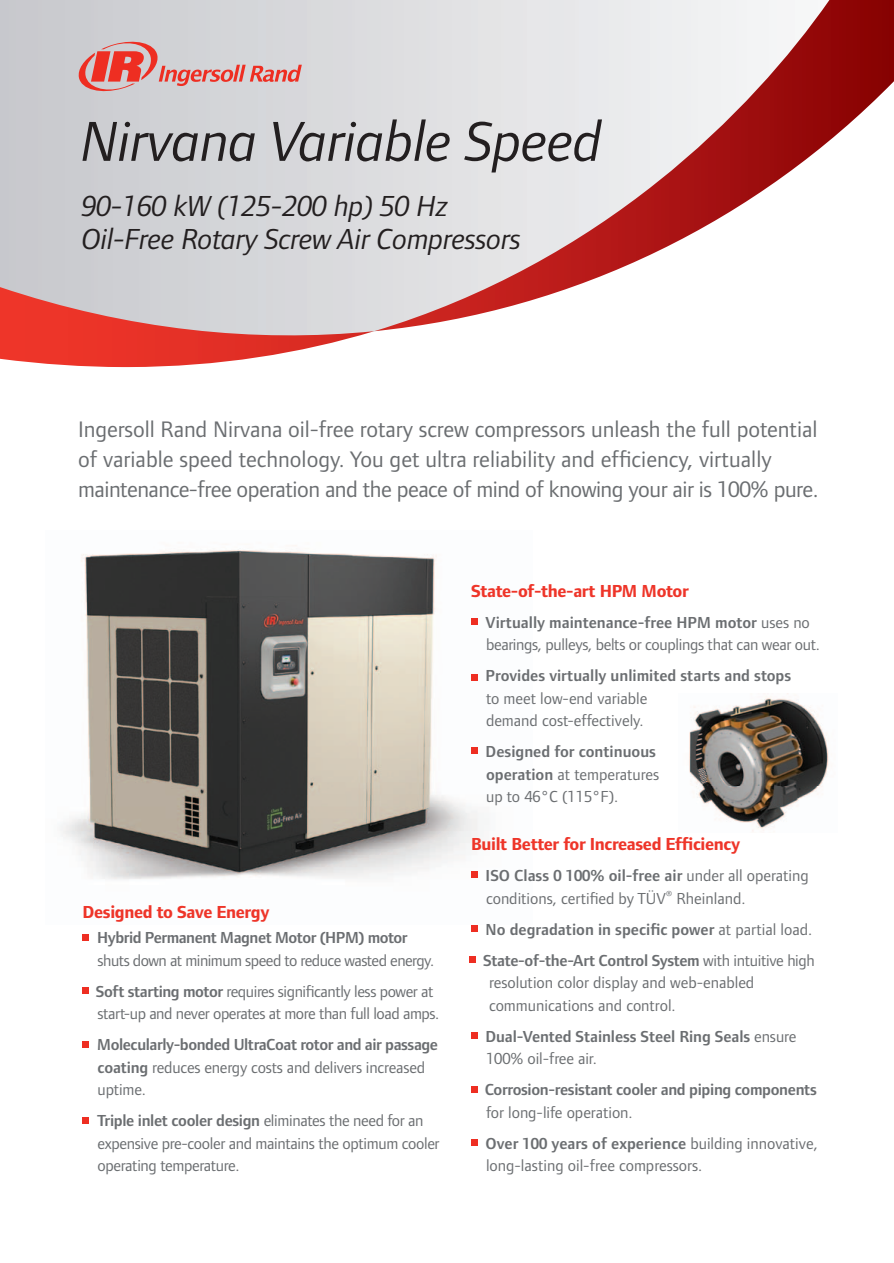
<style>
.page{position:relative;width:894px;height:1263px;background:#fff}
.page>*{position:absolute;margin:0;border:0;box-sizing:border-box;transform-origin:0 0}
.t1{font:italic 58.2px "Foundry Form Sans";letter-spacing:-.01em;color:#231f20}
.t2{font:italic 30px/33px "Foundry Form Sans";letter-spacing:-.01em;color:#231f20}
.t3{font:23.25px/30px "Foundry Form Sans";letter-spacing:-.005em;color:#6b6e71}
.t4{font:700 18px "Foundry Form Sans";letter-spacing:-.02em;color:#ee3529}
.t5{font:16.5px/22.5px "Foundry Form Sans";letter-spacing:-.02em;color:#6b6e71}
.t6{font:16.5px/22.5px "Foundry Form Sans";color:#6b6e71}
.t7{font:600 16.5px/22.5px "Foundry Form Sans";letter-spacing:-.02em;color:#6b6e71}
.t8{font:600 16.5px/22.5px "Foundry Form Sans";color:#6b6e71}
.s1{font-weight:600}
.s2{font-weight:400}
</style>
<div class="page">
<svg style="left:0;top:0;width:893px;height:367px"></svg>
<svg style="left:77px;top:38px;width:225px;height:57px;background:#d7afaf"></svg>
<img style="left:689px;top:693px;width:140px;height:139px">
<img style="left:60px;top:545px;width:418px;height:335px">
<div style="left:82px;top:933px;width:7px;height:7px;background:#ee2e22"></div>
<div style="left:82px;top:987px;width:7px;height:6px;background:#ee2e22"></div>
<div style="left:82px;top:1040px;width:7px;height:7px;background:#ee2e22"></div>
<div style="left:82px;top:1116px;width:7px;height:7px;background:#ee2e22"></div>
<svg style="left:471px;top:618px;width:6px;height:6px"></svg>
<div style="left:471px;top:674px;width:6px;height:7px;background:#ee2e22"></div>
<div style="left:471px;top:747px;width:6px;height:7px;background:#ee2e22"></div>
<div style="left:471px;top:871px;width:6px;height:7px;background:#ee2e22"></div>
<svg style="left:471px;top:925px;width:6px;height:6px"></svg>
<svg style="left:469px;top:956px;width:6px;height:6px"></svg>
<svg style="left:471px;top:1032px;width:6px;height:6px"></svg>
<div style="left:471px;top:1085px;width:6px;height:7px;background:#ee2e22"></div>
<svg style="left:471px;top:1139px;width:6px;height:6px"></svg>
<h1 class="t1" style="left:81px;top:109px;width:522px">Nirvana Variable Speed</h1>
<h2 class="t2" style="left:82px;top:189px;width:441px">90-160 kW (125-200 hp) 50 Hz<br>Oil-Free Rotary Screw Air Compressors</h2>
<p class="t3" style="left:78px;top:414px;width:741px">Ingersoll Rand Nirvana oil-free rotary screw compressors unleash the full potential of variable speed technology. You get ultra reliability and efficiency, virtually maintenance-free operation and the peace of mind of knowing your air is 100% pure.</p>
<p class="t4" style="left:82px;top:901px;width:188px">Designed to Save Energy</p>
<p class="t7" style="left:97px;top:926px;width:312px">Hybrid Permanent Magnet Motor (HPM) motor</p>
<p class="t5" style="left:96px;top:944px;width:339px;line-height:31px">shuts down at minimum speed to reduce wasted energy.<br><span class="s1">Soft starting motor</span> requires significantly less power at</p>
<p class="t5" style="left:98px;top:1002px;width:343px">start-up and never operates at more than full load amps.</p>
<p class="t7" style="left:97px;top:1033px;width:342px">Molecularly-bonded UltraCoat rotor and air passage coating <span class="s2">reduces energy costs and delivers increased uptime.</span></p>
<p class="t5" style="left:97px;top:1109px;width:344px"><span class="s1">Triple inlet cooler design</span> eliminates the need for an expensive pre-cooler and maintains the optimum cooler operating temperature.</p>
<p class="t4" style="left:471px;top:580px;width:219px">State-of-the-art HPM Motor</p>
<p class="t5" style="left:485px;top:610px;width:335px"><span class="s1">Virtually maintenance-free HPM motor</span> uses no bearings, pulleys, belts or couplings that can wear out.</p>
<p class="t8" style="left:485px;top:664px;width:307px">Provides virtually unlimited starts and stops</p>
<p class="t6" style="left:486px;top:686px;width:163px">to meet low-end variable demand cost-effectively.</p>
<p class="t8" style="left:485px;top:740px;width:175px">Designed for continuous operation <span class="s2">at temperatures up to 46°C (115°F).</span></p>
<p class="t4" style="left:471px;top:834px;width:270px">Built Better for Increased Efficiency</p>
<p class="t6" style="left:485px;top:864px;width:324px"><span class="s1">ISO Class 0 100% oil-free air</span> under all operating conditions, certified by TÜV® Rheinland.</p>
<p class="t8" style="left:483px;top:913px;width:333px;line-height:31px">No degradation in specific power <span class="s2">at partial load.<br></span>State-of-the-Art Control System <span class="s2">with intuitive high</span></p>
<p class="t6" style="left:489px;top:971px;width:267px">resolution color display and web-enabled communications and control.</p>
<p class="t7" style="left:485px;top:1025px;width:312px">Dual-Vented Stainless Steel Ring Seals <span class="s2">ensure<br>100% oil-free air.</span></p>
<p class="t7" style="left:484px;top:1078px;width:333px">Corrosion-resistant cooler and piping components</p>
<p class="t6" style="left:485px;top:1096px;width:333px;line-height:31px">for long-life operation.<br><span class="s1">Over 100 years of experience</span> building innovative,</p>
<p class="t6" style="left:486px;top:1154px;width:218px">long-lasting oil-free compressors.</p>
</div>
